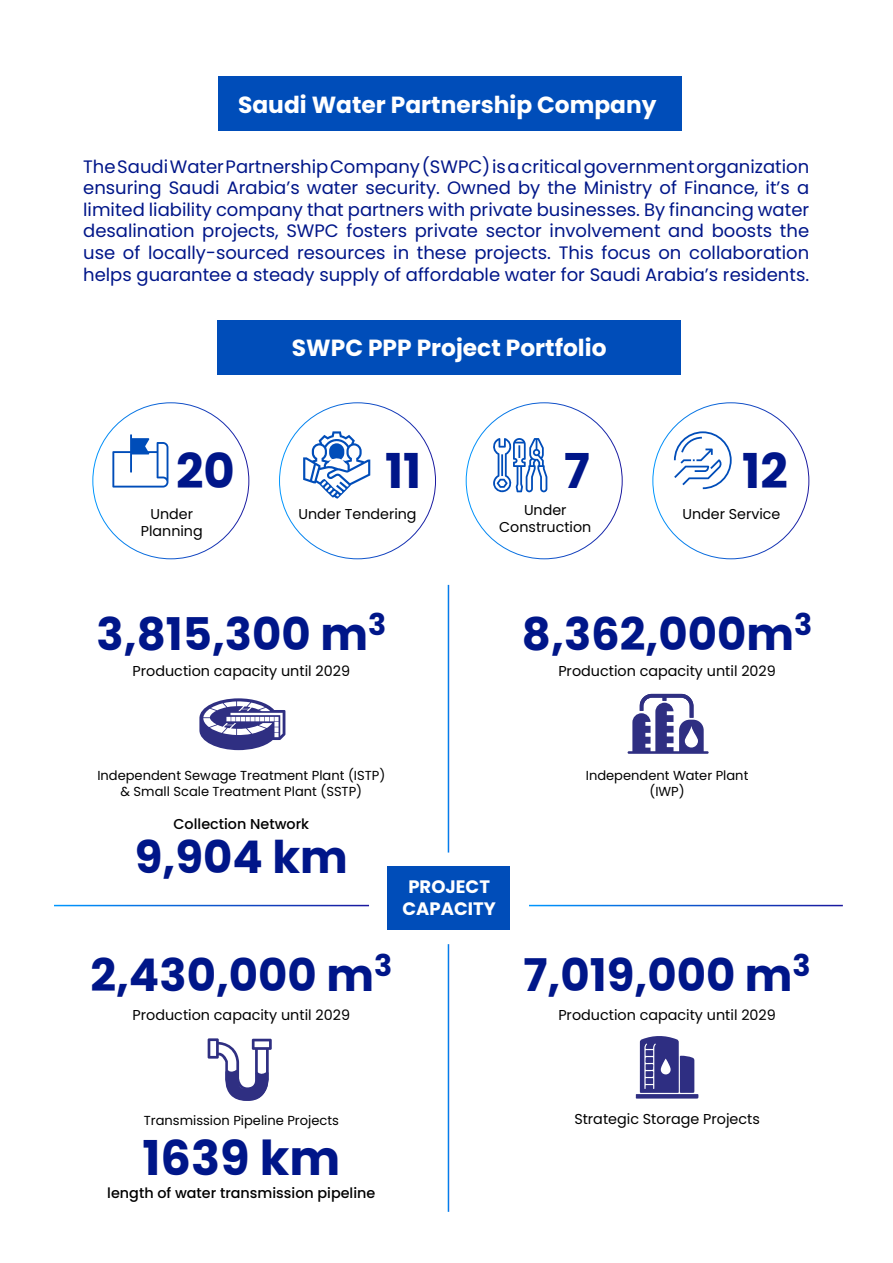
<style>
.page{position:relative;width:893px;height:1263px;background:#fff}
.page>*{position:absolute;margin:0;border:0;box-sizing:border-box;transform-origin:0 0}
.t1{font:700 48px "Poppins";color:#001689}
.t2{font:700 45px "Poppins";color:#001689}
.t3{font:700 30px "Poppins";color:#001689}
.t4{font:700 23.25px "Poppins";color:#fff}
.t5{font:18px/21.6px "Poppins";color:#001689;text-align:justify}
.t6{font:700 18px/21.6px "Poppins";color:#fff;text-align:center}
.t7{font:14.4px "Poppins";color:#000}
.t8{font:500 14.4px "Poppins";color:#000}
.t9{font:14.25px/17.1px "Poppins";color:#000;text-align:center}
.t10{font:13.05px/15.6px "Poppins";color:#000;text-align:center}
</style>
<div class="page">
<div style="left:218px;top:320px;width:463px;height:54px;background:#004db9"></div>
<div style="left:387px;top:866px;width:122px;height:64px;background:#004db9"></div>
<div style="left:218px;top:77px;width:463px;height:54px;background:#004db9"></div>
<svg style="left:199px;top:698px;width:86px;height:52px"></svg>
<svg style="left:628px;top:694px;width:81px;height:60px"></svg>
<svg style="left:208px;top:1038px;width:64px;height:63px"></svg>
<svg style="left:636px;top:1036px;width:62px;height:62px"></svg>
<svg style="left:493px;top:438px;width:54px;height:54px"></svg>
<svg style="left:112px;top:434px;width:56px;height:53px"></svg>
<svg style="left:674px;top:431px;width:58px;height:58px"></svg>
<svg style="left:303px;top:431px;width:67px;height:67px"></svg>
<p class="t4" style="left:238px;top:91px;width:420px">Saudi Water Partnership Company</p>
<p class="t5" style="left:83px;top:155px;width:728px">TheSaudiWaterPartnershipCompany(SWPC)isacriticalgovernmentorganization ensuring Saudi Arabia s’ water security. Owned by the Ministry of Finance, i t as’ limited liability company that partners with private businesses. By financing water desalination projects, SWPC fosters private sector involvement and boosts the use of locally-sourced resources in these projects. This focus on collaboration helps guarantee a steady supply of affordable water for Saudi Arabia s’ residents.</p>
<h1 class="t1" style="left:176px;top:443px;width:60px">20</h1>
<p class="t9" style="left:141px;top:505px;width:63px">Under<br>Planning</p>
<p class="t4" style="left:292px;top:335px;width:316px">SWPC PPP Project Portfolio</p>
<h1 class="t1" style="left:385px;top:443px;width:38px">11</h1>
<p class="t9" style="left:298px;top:505px;width:120px">Under Tendering</p>
<h1 class="t1" style="left:564px;top:443px;width:27px">7</h1>
<p class="t9" style="left:499px;top:501px;width:94px">Under<br>Construction</p>
<h1 class="t1" style="left:742px;top:443px;width:47px">12</h1>
<p class="t9" style="left:682px;top:505px;width:99px">Under Service</p>
<h3 class="t3" style="left:368px;top:607px;width:20px">3</h3>
<h2 class="t2" style="left:97px;top:608px;width:273px">3,815,300 m</h2>
<h3 class="t3" style="left:794px;top:607px;width:20px">3</h3>
<h2 class="t2" style="left:522px;top:608px;width:274px">8,362,000m</h2>
<p class="t7" style="left:133px;top:662px;width:219px">Production capacity until 2029</p>
<p class="t7" style="left:558px;top:662px;width:219px">Production capacity until 2029</p>
<p class="t10" style="left:97px;top:768px;width:289px">Independent Sewage Treatment Plant (ISTP( &amp; Small Scale Treatment Plant (SSTP(</p>
<p class="t8" style="left:174px;top:815px;width:137px">Collection Network</p>
<p class="t10" style="left:586px;top:768px;width:164px">Independent Water Plant (IWP(</p>
<h2 class="t2" style="left:135px;top:831px;width:215px">9,904 km</h2>
<p class="t6" style="left:403px;top:876px;width:95px">PROJECT<br>CAPACITY</p>
<h3 class="t3" style="left:374px;top:948px;width:20px">3</h3>
<h2 class="t2" style="left:90px;top:949px;width:285px">2,430,000 m</h2>
<h3 class="t3" style="left:793px;top:948px;width:20px">3</h3>
<h2 class="t2" style="left:523px;top:949px;width:271px">7,019,000 m</h2>
<p class="t7" style="left:133px;top:1007px;width:219px">Production capacity until 2029</p>
<p class="t7" style="left:558px;top:1007px;width:219px">Production capacity until 2029</p>
<p class="t10" style="left:144px;top:1112px;width:197px">Transmission Pipeline Projects</p>
<h1 class="t1" style="left:142px;top:1131px;width:199px">1639 km</h1>
<p class="t8" style="left:107px;top:1184px;width:270px">length of water transmission pipeline</p>
<p class="t7" style="left:574px;top:1110px;width:187px">Strategic Storage Projects</p>
</div>
